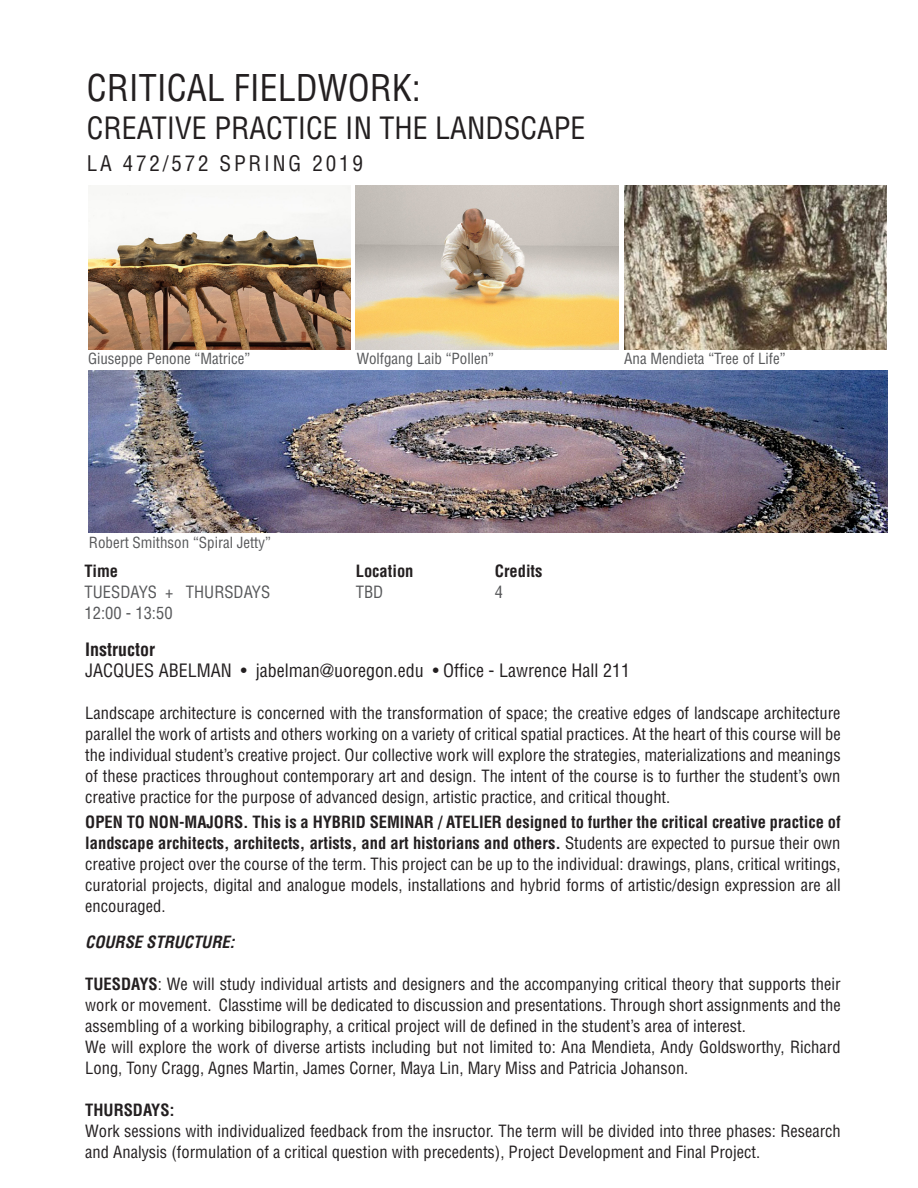
<style>
.page{position:relative;width:918px;height:1188px;background:#fff}
.page>*{position:absolute;margin:0;border:0;box-sizing:border-box;transform-origin:0 0}
.t1{font:condensed 36px "Helvetica LT Std";color:#231f20}
.t2{font:condensed 30px "Helvetica LT Std";color:#231f20}
.t3{font:condensed 21px "Helvetica LT Std";letter-spacing:.135em;color:#231f20}
.t4{font:condensed 18px "Helvetica LT Std";color:#231f20}
.t5{font:700 condensed 18px "Helvetica LT Std";color:#231f20}
.t6{font:condensed 16.5px/21px "Helvetica LT Std";color:#231f20;text-align:justify}
.t7{font:condensed 16.5px/21px "Helvetica LT Std";color:#57585a}
.t8{font:700 condensed 16.5px "Helvetica LT Std";color:#231f20}
.t9{font:italic 700 condensed 16.5px "Helvetica LT Std";color:#231f20}
.t10{font:condensed 15px "Helvetica LT Std";color:#57585a}
.s1{font-weight:700}
</style>
<div class="page">
<img style="left:88px;top:186px;width:263px;height:163px">
<img style="left:356px;top:186px;width:263px;height:163px">
<img style="left:88px;top:370px;width:799px;height:162px">
<img style="left:624px;top:186px;width:262px;height:163px">
<h1 class="t1" style="left:87px;top:66px;width:336px">CRITICAL FIELDWORK:</h1>
<h2 class="t2" style="left:87px;top:109px;width:500px">CREATIVE PRACTICE IN THE LANDSCAPE</h2>
<p class="t3" style="left:87px;top:150px;width:277px">LA 472/572 SPRING 2019</p>
<p class="t10" style="left:88px;top:349px;width:164px">Giuseppe Penone “Matrice”</p>
<p class="t10" style="left:357px;top:349px;width:139px">Wolfgang Laib “Pollen”</p>
<p class="t10" style="left:624px;top:349px;width:163px">Ana Mendieta “Tree of Life”</p>
<p class="t10" style="left:89px;top:533px;width:184px">Robert Smithson “Spiral Jetty”</p>
<p class="t8" style="left:85px;top:561px;width:35px">Time</p>
<p class="t7" style="left:85px;top:581px;width:187px">TUESDAYS + THURSDAYS<br>12:00 - 13:50</p>
<p class="t8" style="left:356px;top:560px;width:59px">Location</p>
<p class="t7" style="left:356px;top:581px;width:29px">TBD</p>
<p class="t8" style="left:495px;top:560px;width:49px">Credits</p>
<p class="t7" style="left:495px;top:581px;width:10px">4</p>
<p class="t5" style="left:85px;top:638px;width:71px">Instructor</p>
<p class="t4" style="left:85px;top:659px;width:546px">JACQUES ABELMAN • jabelman@uoregon.edu • Office - Lawrence Hall 211</p>
<p class="t6" style="left:85px;top:702px;width:757px">Landscape architecture is concerned with the transformation of space; the creative edges of landscape architecture parallel the work of artists and others working on a variety of critical spatial practices. At the heart of this course will be the individual student’s creative project. Our collective work will explore the strategies, materializations and meanings of these practices throughout contemporary art and design. The intent of the course is to further the student’s own creative practice for the purpose of advanced design, artistic practice, and critical thought.</p>
<p class="t6" style="left:85px;top:812px;width:757px"><span class="s1">OPEN TO NON-MAJORS. This is a HYBRID SEMINAR / ATELIER designed to further the critical creative practice of landscape architects, architects, artists, and art historians and others.</span> Students are expected to pursue their own creative project over the course of the term. This project can be up to the individual: drawings, plans, critical writings, curatorial projects, digital and analogue models, installations and hybrid forms of artistic/design expression are all encouraged.</p>
<p class="t9" style="left:85px;top:931px;width:150px">COURSE STRUCTURE:</p>
<p class="t6" style="left:85px;top:973px;width:757px;text-align:left"><span class="s1">TUESDAYS</span>: We will study individual artists and designers and the accompanying critical theory that supports their work or movement. Classtime will be dedicated to discussion and presentations. Through short assignments and the assembling of a working bibilography, a critical project will de defined in the student’s area of interest.<br>We will explore the work of diverse artists including but not limited to: Ana Mendieta, Andy Goldsworthy, Richard Long, Tony Cragg, Agnes Martin, James Corner, Maya Lin, Mary Miss and Patricia Johanson.</p>
<p class="t8" style="left:85px;top:1099px;width:90px">THURSDAYS:</p>
<p class="t6" style="left:85px;top:1120px;width:757px">Work sessions with individualized feedback from the insructor. The term will be divided into three phases: Research and Analysis (formulation of a critical question with precedents), Project Development and Final Project.</p>
</div>
